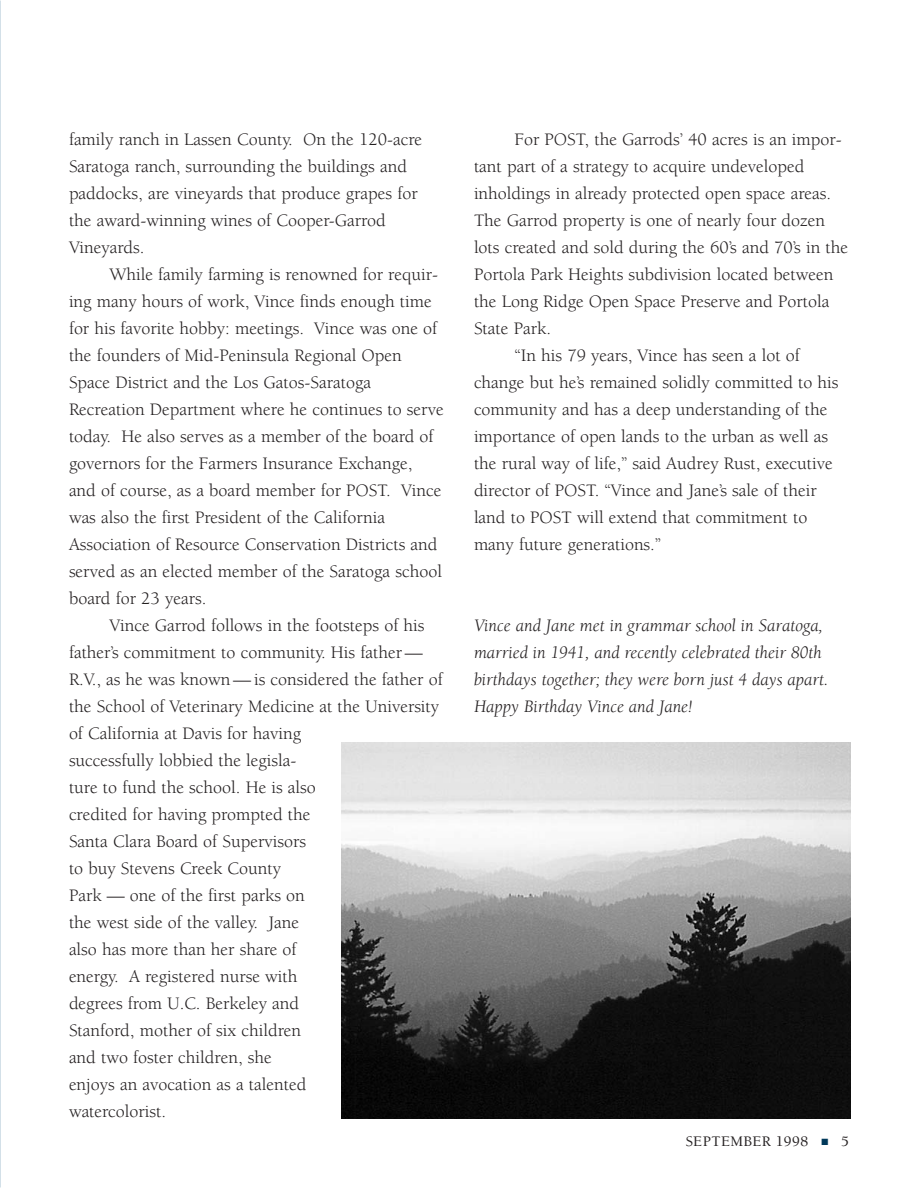
<style>
.page{position:relative;width:918px;height:1188px;background:#fff}
.page>*{position:absolute;margin:0;border:0;box-sizing:border-box;transform-origin:0 0}
.t1{font:18px/27px "Berkeley";color:#231f20}
.t2{font:italic 18px/27px "Berkeley";color:#231f20}
.t3{font:500 15px "Berkeley";letter-spacing:.03em;color:#231f20}
.s1{color:#00395a}
</style>
<div class="page">
<img style="left:341px;top:742px;width:509px;height:376px">
<p class="t1" style="left:69px;top:127px;width:355px">family ranch in Lassen County. On the 120-acre Saratoga ranch, surrounding the buildings and paddocks, are vineyards that produce grapes for the award-winning wines of Cooper-Garrod Vineyards.</p>
<p class="t1" style="left:69px;top:262px;width:376px;text-indent:40px">While family farming is renowned for requir&shy;ing many hours of work, Vince finds enough time for his favorite hobby: meetings. Vince was one of the founders of Mid-Peninsula Regional Open Space District and the Los Gatos-Saratoga Recreation Department where he continues to serve today. He also serves as a member of the board of governors for the Farmers Insurance Exchange, and of course, as a board member for POST. Vince was also the first President of the California Association of Resource Conservation Districts and served as an elected member of the Saratoga school board for 23 years.</p>
<p class="t1" style="left:69px;top:613px;width:375px;text-indent:40px">Vince Garrod follows in the footsteps of his father’s commitment to community. His father — R.V., as he was known — is considered the father of the School of Veterinary Medicine at the University of California at Davis for having<br>successfully lobbied the legisla-<br>ture to fund the school. He is also<br>credited for having prompted the<br>Santa Clara Board of Supervisors<br>to buy Stevens Creek County<br>Park — one of the first parks on<br>the west side of the valley. Jane<br>also has more than her share of<br>energy. A registered nurse with<br>degrees from U.C. Berkeley and<br>Stanford, mother of six children<br>and two foster children, she<br>enjoys an avocation as a talented<br>watercolorist.</p>
<p class="t1" style="left:515px;top:127px;width:329px">For POST, the Garrods’ 40 acres is an impor-</p>
<p class="t1" style="left:474px;top:154px;width:332px">tant part of a strategy to acquire undeveloped</p>
<p class="t1" style="left:474px;top:181px;width:359px">inholdings in already protected open space areas.</p>
<p class="t1" style="left:474px;top:208px;width:353px">The Garrod property is one of nearly four dozen</p>
<p class="t1" style="left:474px;top:235px;width:376px">lots created and sold during the 60’s and 70’s in the</p>
<p class="t1" style="left:474px;top:262px;width:361px">Portola Park Heights subdivision located between</p>
<p class="t1" style="left:474px;top:289px;width:357px">the Long Ridge Open Space Preserve and Portola</p>
<p class="t1" style="left:474px;top:316px;width:79px">State Park.</p>
<p class="t1" style="left:515px;top:343px;width:287px">“In his 79 years, Vince has seen a lot of</p>
<p class="t1" style="left:474px;top:370px;width:366px">change but he’s remained solidly committed to his</p>
<p class="t1" style="left:474px;top:397px;width:355px">community and has a deep understanding of the</p>
<p class="t1" style="left:474px;top:424px;width:356px">importance of open lands to the urban as well as</p>
<p class="t1" style="left:474px;top:451px;width:360px">the rural way of life,” said Audrey Rust, executive</p>
<p class="t1" style="left:474px;top:478px;width:344px">director of POST. “Vince and Jane’s sale of their</p>
<p class="t1" style="left:474px;top:505px;width:335px">land to POST will extend that commitment to</p>
<p class="t1" style="left:474px;top:532px;width:189px">many future generations.”</p>
<p class="t2" style="left:474px;top:613px;width:356px">Vince and Jane met in grammar school in Saratoga, married in 1941, and recently celebrated their 80th birthdays together; they were born just 4 days apart.<br>Happy Birthday Vince and Jane!</p>
<p class="t3" style="left:686px;top:1135px;width:165px">SEPTEMBER 1998 <span class="s1">■</span> 5</p>
</div>
